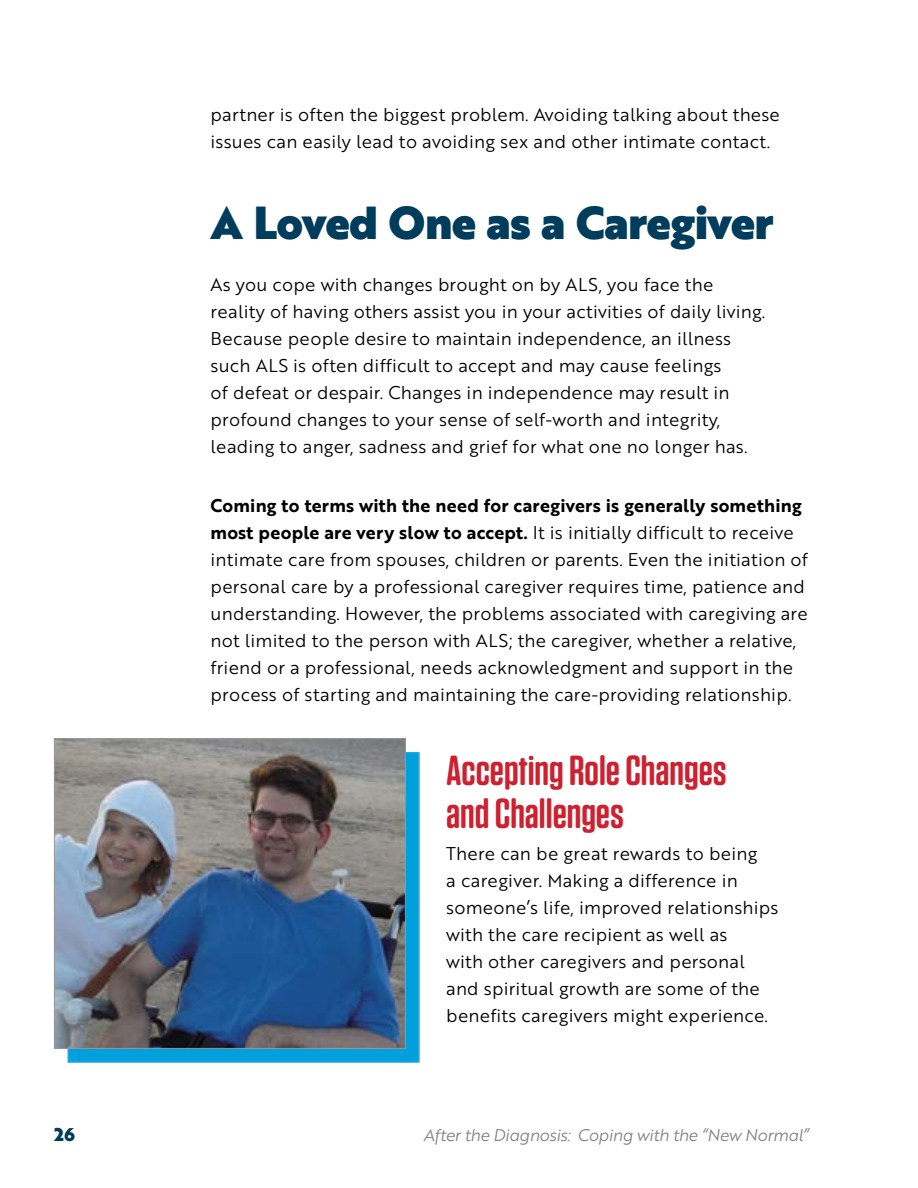
<style>
.page{position:relative;width:918px;height:1188px;background:#fff}
.page>*{position:absolute;margin:0;border:0;box-sizing:border-box;transform-origin:0 0}
.t1{font:45px "Brother 1816 Black";letter-spacing:-.01em;color:#003c5b}
.t2{font:600 42px/43.5px "Tungsten Rounded";color:#ce202f}
.t3{font:18px/27px "Brother 1816 Book";letter-spacing:.01em;color:#000}
.t4{font:18px "Brother 1816 Bold";letter-spacing:.01em;color:#000}
.t5{font:18px "Brother 1816 Black";color:#003c5b}
.t6{font:16.5px "Brother 1816 Book Italic";letter-spacing:-.02em;color:#838486}
.s1{font-family:"Brother 1816 Bold"}
</style>
<div class="page">
<div style="left:68px;top:752px;width:352px;height:310px;background:#00a0dd"></div>
<img style="left:56px;top:740px;width:348px;height:307px">
<div style="left:54px;top:738px;width:352px;height:311px;border:1px solid #989899"></div>
<p class="t3" style="left:211px;top:102px;width:571px">partner is often the biggest problem. Avoiding talking about these issues can easily lead to avoiding sex and other intimate contact.</p>
<h1 class="t1" style="left:211px;top:206px;width:565px">A Loved One as a Caregiver</h1>
<p class="t3" style="left:211px;top:273px;width:556px">As you cope with changes brought on by ALS, you face the reality of having others assist you in your activities of daily living.<br>Because people desire to maintain independence, an illness such ALS is often difficult to accept and may cause feelings<br>of defeat or despair. Changes in independence may result in profound changes to your sense of self-worth and integrity, leading to anger, sadness and grief for what one no longer has.</p>
<p class="t4" style="left:211px;top:497px;width:593px">Coming to terms with the need for caregivers is generally something</p>
<p class="t3" style="left:211px;top:520px;width:599px"><span class="s1">most people are very slow to accept.</span> It is initially difficult to receive intimate care from spouses, children or parents. Even the initiation of personal care by a professional caregiver requires time, patience and understanding. However, the problems associated with caregiving are not limited to the person with ALS; the caregiver, whether a relative, friend or a professional, needs acknowledgment and support in the process of starting and maintaining the care-providing relationship.</p>
<h2 class="t2" style="left:446px;top:750px;width:282px">Accepting Role Changes and Challenges</h2>
<p class="t3" style="left:446px;top:841px;width:334px">There can be great rewards to being<br>a caregiver. Making a difference in someone’s life, improved relationships with the care recipient as well as<br>with other caregivers and personal and spiritual growth are some of the benefits caregivers might experience.</p>
<p class="t5" style="left:54px;top:1128px;width:22px">26</p>
<p class="t6" style="left:423px;top:1128px;width:387px">After the Diagnosis: Coping with the “New Normal”</p>
</div>
